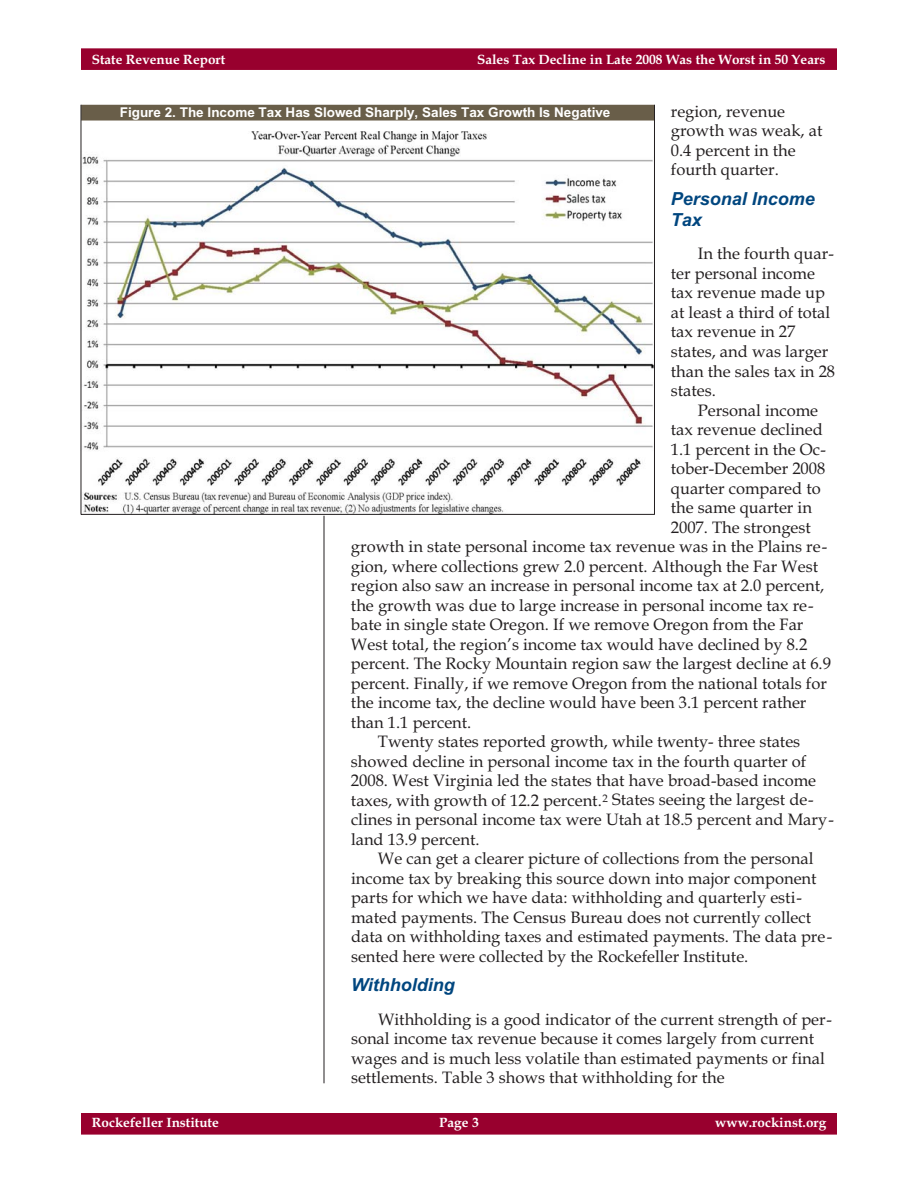
<style>
.page{position:relative;width:918px;height:1188px;background:#fff}
.page>*{position:absolute;margin:0;border:0;box-sizing:border-box;transform-origin:0 0}
.t1{font:italic 700 18px/21px "Arial";color:#00467f}
.t2{font:16.5px/19.5px "Book Antiqua";color:#231f20}
.t3{font:700 13.5px "Book Antiqua";color:#fff}
.t4{font:700 13.5px "Arial";color:#fff}
</style>
<div class="page">
<hr style="left:324px;top:516px;width:1px;height:567px;background:#231f20">
<div style="left:81px;top:1113px;width:756px;height:22px;background:#98002e"></div>
<div style="left:81px;top:48px;width:756px;height:22px;background:#98002e"></div>
<img style="left:82px;top:132px;width:572px;height:382px">
<div style="left:81px;top:105px;width:573px;height:16px;background:#695e49"></div>
<hr style="left:654px;top:105px;width:1px;height:410px;background:#231f20">
<hr style="left:81px;top:514px;width:573px;height:1px;background:#231f20">
<hr style="left:81px;top:105px;width:1px;height:410px;background:#231f20">
<p class="t3" style="left:92px;top:51px;width:135px">State Revenue Report</p>
<p class="t3" style="left:477px;top:51px;width:350px">Sales Tax Decline in Late 2008 Was the Worst in 50 Years</p>
<p class="t2" style="left:671px;top:103px;width:153px">region, revenue growth was weak, at<br>0.4 percent in the fourth quarter.</p>
<p class="t1" style="left:671px;top:190px;width:146px">Personal Income<br>Tax</p>
<p class="t2" style="left:671px;top:246px;width:166px;text-indent:27px">In the fourth quar&shy;ter personal income tax revenue made up at least a third of total tax revenue in 27 states, and was larger than the sales tax in 28 states.</p>
<p class="t2" style="left:698px;top:402px;width:122px">Personal income</p>
<p class="t2" style="left:671px;top:422px;width:153px">tax revenue declined</p>
<p class="t2" style="left:671px;top:441px;width:157px">1.1 percent in the Oc-</p>
<p class="t2" style="left:671px;top:461px;width:156px">tober-December 2008</p>
<p class="t2" style="left:671px;top:480px;width:151px">quarter compared to</p>
<p class="t2" style="left:671px;top:500px;width:143px">the same quarter in</p>
<p class="t2" style="left:671px;top:519px;width:141px">2007. The strongest</p>
<p class="t2" style="left:351px;top:539px;width:478px">growth in state personal income tax revenue was in the Plains re-</p>
<p class="t2" style="left:351px;top:558px;width:469px">gion, where collections grew 2.0 percent. Although the Far West</p>
<p class="t2" style="left:351px;top:578px;width:475px">region also saw an increase in personal income tax at 2.0 percent,</p>
<p class="t2" style="left:351px;top:597px;width:464px">the growth was due to large increase in personal income tax re-</p>
<p class="t2" style="left:351px;top:617px;width:454px">bate in single state Oregon. If we remove Oregon from the Far</p>
<p class="t2" style="left:351px;top:636px;width:458px">West total, the region’s income tax would have declined by 8.2</p>
<p class="t2" style="left:351px;top:656px;width:482px">percent. The Rocky Mountain region saw the largest decline at 6.9</p>
<p class="t2" style="left:351px;top:675px;width:478px">percent. Finally, if we remove Oregon from the national totals for</p>
<p class="t2" style="left:351px;top:695px;width:457px">the income tax, the decline would have been 3.1 percent rather</p>
<p class="t2" style="left:351px;top:714px;width:122px">than 1.1 percent.</p>
<p class="t2" style="left:378px;top:734px;width:424px">Twenty states reported growth, while twenty- three states</p>
<p class="t2" style="left:351px;top:753px;width:457px">showed decline in personal income tax in the fourth quarter of</p>
<p class="t2" style="left:351px;top:773px;width:467px">2008. West Virginia led the states that have broad-based income</p>
<p class="t2" style="left:351px;top:792px;width:464px">taxes, with growth of 12.2 percent.<sup>2</sup> States seeing the largest de-</p>
<p class="t2" style="left:351px;top:812px;width:484px">clines in personal income tax were Utah at 18.5 percent and Mary-</p>
<p class="t2" style="left:351px;top:831px;width:130px">land 13.9 percent.</p>
<p class="t2" style="left:378px;top:851px;width:437px">We can get a clearer picture of collections from the personal</p>
<p class="t2" style="left:351px;top:870px;width:467px">income tax by breaking this source down into major component</p>
<p class="t2" style="left:351px;top:890px;width:452px">parts for which we have data: withholding and quarterly esti-</p>
<p class="t2" style="left:351px;top:909px;width:462px">mated payments. The Census Bureau does not currently collect</p>
<p class="t2" style="left:351px;top:929px;width:483px">data on withholding taxes and estimated payments. The data pre-</p>
<p class="t2" style="left:351px;top:948px;width:399px">sented here were collected by the Rockefeller Institute.</p>
<p class="t1" style="left:351px;top:976px;width:105px">Withholding</p>
<p class="t2" style="left:351px;top:1011px;width:483px;text-indent:27px">Withholding is a good indicator of the current strength of per&shy;sonal income tax revenue because it comes largely from current wages and is much less volatile than estimated payments or final settlements. Table 3 shows that withholding for the</p>
<p class="t4" style="left:120px;top:108px;width:492px">Figure 2. The Income Tax Has Slowed Sharply, Sales Tax Growth Is Negative</p>
<p class="t3" style="left:92px;top:1115px;width:129px">Rockefeller Institute</p>
<p class="t3" style="left:439px;top:1115px;width:41px">Page 3</p>
<p class="t3" style="left:715px;top:1115px;width:113px">www.rockinst.org</p>
</div>
